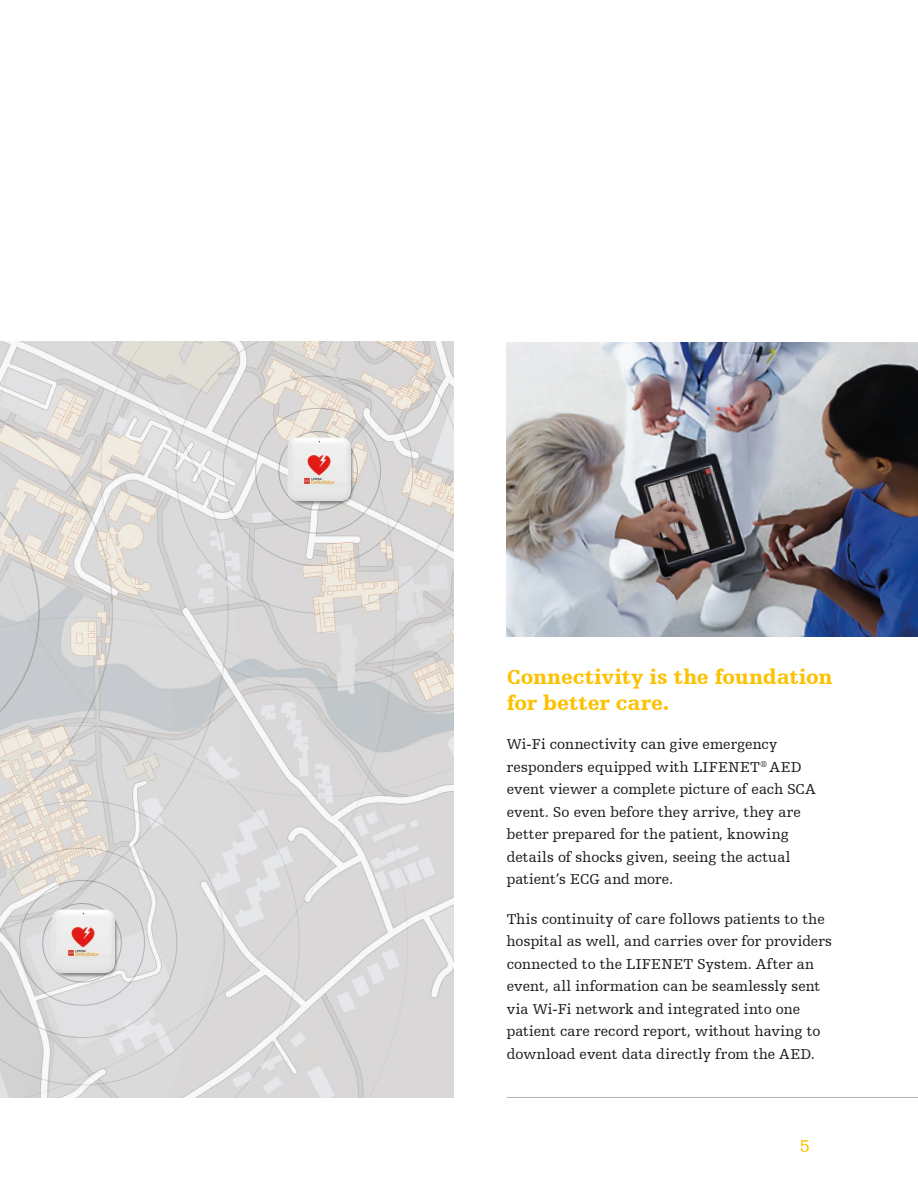
<style>
.page{position:relative;width:918px;height:1188px;background:#fff}
.page>*{position:absolute;margin:0;border:0;box-sizing:border-box;transform-origin:0 0}
.t1{font:900 21px/25.2px "Humanist Slabserif 712 BT";letter-spacing:-.005em;color:#fcc100}
.t2{font:18px "Humanist Slabserif 712 BT";color:#fcc100}
.t3{font:15px/22.5px "Humanist Slabserif 712 BT";letter-spacing:.005em;color:#1c1b1a}
</style>
<div class="page">
<svg style="left:0;top:342px;width:70px;height:229px;background:#e1deda"></svg>
<svg style="left:70px;top:342px;width:86px;height:229px;background:#dfdcd9"></svg>
<svg style="left:156px;top:342px;width:298px;height:229px;background:#dddbd9"></svg>
<svg style="left:210px;top:362px;width:216px;height:209px;background:#dcd9d7"></svg>
<svg style="left:247px;top:399px;width:142px;height:143px;background:#dbd8d7"></svg>
<svg style="left:0;top:571px;width:454px;height:527px;background:#d7d6d6"></svg>
<svg style="left:0;top:695px;width:330px;height:403px;background:#d9d8d8"></svg>
<svg style="left:0;top:780px;width:244px;height:318px;background:#dcdad9"></svg>
<svg style="left:0;top:835px;width:190px;height:216px;background:#dcdad9"></svg>
<img style="left:507px;top:342px;width:411px;height:294px">
<hr style="left:507px;top:1097px;width:411px;height:1px;background:#afb2b0">
<img style="left:271px;top:425px;width:91px;height:93px">
<img style="left:34px;top:898px;width:92px;height:93px">
<h1 class="t1" style="left:507px;top:664px;width:327px">Connectivity is the foundation for better care.</h1>
<p class="t3" style="left:507px;top:733px;width:310px">Wi-Fi connectivity can give emergency responders equipped with LIFENET<sup>®</sup> AED event viewer a complete picture of each SCA event. So even before they arrive, they are better prepared for the patient, knowing details of shocks given, seeing the actual patient’s ECG and more.</p>
<p class="t3" style="left:507px;top:907px;width:327px">This continuity of care follows patients to the hospital as well, and carries over for providers connected to the LIFENET System. After an event, all information can be seamlessly sent via Wi-Fi network and integrated into one patient care record report, without having to download event data directly from the AED.</p>
<p class="t2" style="left:800px;top:1135px;width:12px">5</p>
</div>
